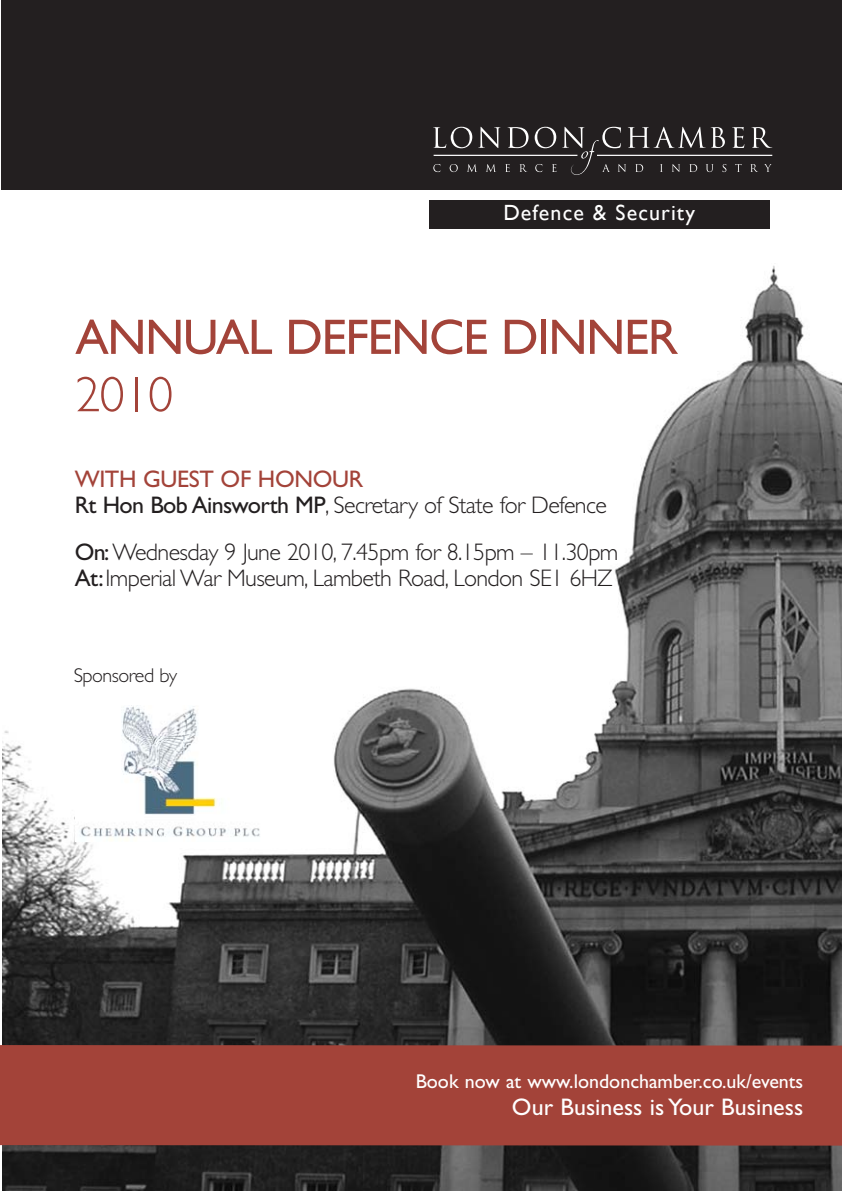
<style>
.page{position:relative;width:842px;height:1191px;background:#fff}
.page>*{position:absolute;margin:0;border:0;box-sizing:border-box;transform-origin:0 0}
.t1{font:50px/57.4px "Gill Sans CE";letter-spacing:-.025em;color:#a34339}
.t2{font:300 24px/26px "Gill Sans CE";letter-spacing:-.025em;color:#231f20}
.t3{font:24px "Gill Sans CE";color:#fff}
.t4{font:22px "Gill Sans";letter-spacing:.05em;color:#fff}
.t5{font:20px "Gill Sans CE";color:#fff}
.t6{font:300 20px "Gill Sans CE";letter-spacing:-.025em;color:#231f20}
.s1{font-weight:300}
.s2{font-weight:400;color:#a34339}
.s3{font-weight:400}
</style>
<div class="page">
<img style="left:2px;top:265px;width:840px;height:729px">
<svg style="left:0;top:994px;width:842px;height:197px;background:#673631"></svg>
<div style="left:2px;top:0;width:840px;height:189px;background:#231f20"></div>
<svg style="left:433px;top:126px;width:340px;height:49px"></svg>
<div style="left:429px;top:200px;width:340px;height:29px;background:#231f20"></div>
<img style="left:76px;top:705px;width:191px;height:136px">
<p class="t4" style="left:503px;top:200px;width:193px">Defence &amp; Security</p>
<p class="t1" style="left:75px;top:313px;width:604px">ANNUAL DEFENCE DINNER<br><span class="s1">2010</span></p>
<p class="t2" style="left:75px;top:468px;width:534px"><span class="s2">WITH GUEST OF HONOUR<br></span><span class="s3">Rt Hon Bob Ainsworth MP</span>, Secretary of State for Defence</p>
<p class="t2" style="left:75px;top:541px;width:545px"><span class="s3">On:</span> Wednesday 9 June 2010, 7.45pm for 8.15pm – 11.30pm<br><span class="s3">At:</span>Imperial War Museum, Lambeth Road, London SE1 6HZ</p>
<p class="t6" style="left:74px;top:667px;width:105px">Sponsored by</p>
<p class="t5" style="left:416px;top:1074px;width:389px">Book now at www.londonchamber.co.uk/events</p>
<p class="t3" style="left:512px;top:1098px;width:293px">Our Business is Your Business</p>
</div>
